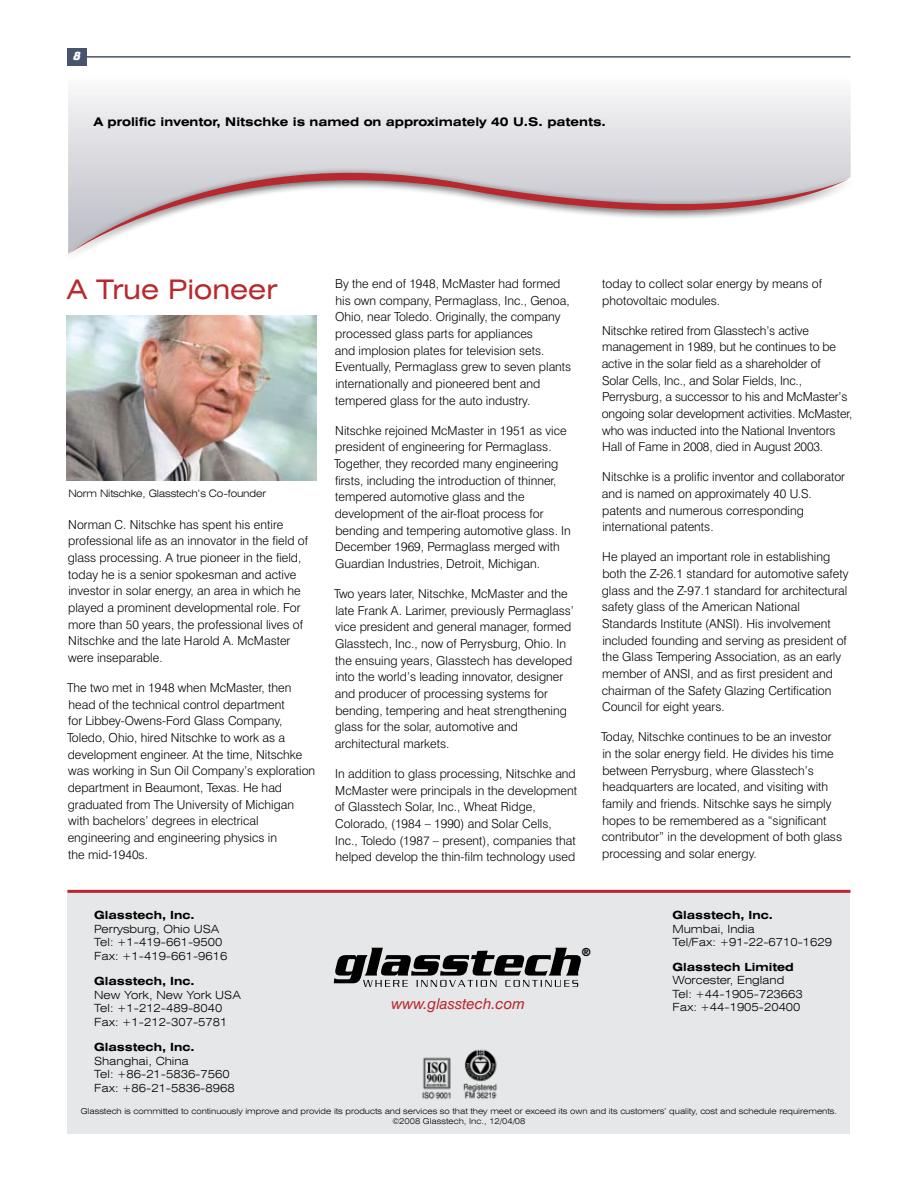
<style>
.page{position:relative;width:918px;height:1188px;background:#fff}
.page>*{position:absolute;margin:0;border:0;box-sizing:border-box;transform-origin:0 0}
.t1{font:expanded 27px "Swiss 721 BT";color:#b8292f}
.t2{font:italic 15px "Swiss 721 BT";color:#b8292f}
.t3{font:300 12.3px/16.6px "Swiss 721 BT";color:#000}
.t4{font:12.3px "Crillee Bold Italic Plain";color:#fff}
.t5{font:700 expanded 12px "Swiss 721 BT";color:#000}
.t6{font:300 expanded 11.25px/13.5px "Swiss 721 BT";color:#000}
.t7{font:700 expanded 11.25px "Swiss 721 BT";color:#000}
.t8{font:800 condensed 11.25px "Helvetica Neue";color:#000}
.t9{font:300 expanded 10.2px "Swiss 721 BT";letter-spacing:-.015em;color:#000}
.t10{font:300 expanded 8.1px/9.8px "Swiss 721 BT";color:#000;text-align:center}
</style>
<div class="page">
<div style="left:68px;top:890px;width:782px;height:244px;background:#e6e7e8"></div>
<hr style="left:68px;top:890px;width:782px;height:3px;background:#b8292f">
<img style="left:422px;top:1049px;width:75px;height:51px">
<svg style="left:334px;top:948px;width:247px;height:39px"></svg>
<img style="left:66px;top:316px;width:250px;height:165px">
<svg style="left:68px;top:139px;width:783px;height:116px"></svg>
<hr style="left:74px;top:56px;width:776px;height:2px;background:#47546b">
<div style="left:68px;top:49px;width:19px;height:17px;background:#47546b"></div>
<p class="t4" style="left:74px;top:49px;width:9px">8</p>
<p class="t5" style="left:94px;top:115px;width:514px">A prolific inventor, Nitschke is named on approximately 40 U.S. patents.</p>
<h1 class="t1" style="left:67px;top:273px;width:212px">A True Pioneer</h1>
<p class="t9" style="left:68px;top:487px;width:199px">Norm Nitschke, Glasstech’s Co-founder</p>
<p class="t3" style="left:68px;top:516px;width:242px">Norman C. Nitschke has spent his entire professional life as an innovator in the field of glass processing. A true pioneer in the field, today he is a senior spokesman and active investor in solar energy, an area in which he played a prominent developmental role. For more than 50 years, the professional lives of Nitschke and the late Harold A. McMaster were inseparable.</p>
<p class="t3" style="left:67px;top:679px;width:250px">The two met in 1948 when McMaster, then head of the technical control department<br>for Libbey-Owens-Ford Glass Company, Toledo, Ohio, hired Nitschke to work as a development engineer. At the time, Nitschke was working in Sun Oil Company’s exploration department in Beaumont, Texas. He had graduated from The University of Michigan with bachelors’ degrees in electrical engineering and engineering physics in<br>the mid-1940s.</p>
<p class="t7" style="left:94px;top:909px;width:102px">Glasstech, Inc.</p>
<p class="t6" style="left:94px;top:922px;width:135px">Perrysburg, Ohio USA<br>Tel: +1-419-661-9500<br>Fax: +1-419-661-9616</p>
<p class="t7" style="left:94px;top:974px;width:102px">Glasstech, Inc.</p>
<p class="t6" style="left:94px;top:988px;width:148px">New York, New York USA<br>Tel: +1-212-489-8040<br>Fax: +1-212-307-5781</p>
<p class="t7" style="left:94px;top:1040px;width:102px">Glasstech, Inc.</p>
<p class="t6" style="left:94px;top:1054px;width:142px">Shanghai, China<br>Tel: +86-21-5836-7560<br>Fax: +86-21-5836-8968</p>
<p class="t3" style="left:335px;top:275px;width:238px">By the end of 1948, McMaster had formed his own company, Permaglass, Inc., Genoa, Ohio, near Toledo. Originally, the company processed glass parts for appliances<br>and implosion plates for television sets.<br>Eventually, Permaglass grew to seven plants internationally and pioneered bent and tempered glass for the auto industry.</p>
<p class="t3" style="left:334px;top:422px;width:238px">Nitschke rejoined McMaster in 1951 as vice president of engineering for Permaglass.<br>Together, they recorded many engineering firsts, including the introduction of thinner, tempered automotive glass and the development of the air-float process for bending and tempering automotive glass. In December 1969, Permaglass merged with Guardian Industries, Detroit, Michigan.</p>
<p class="t3" style="left:334px;top:585px;width:241px">Two years later, Nitschke, McMaster and the late Frank A. Larimer, previously Permaglass’ vice president and general manager, formed Glasstech, Inc., now of Perrysburg, Ohio. In the ensuing years, Glasstech has developed into the world’s leading innovator, designer and producer of processing systems for bending, tempering and heat strengthening glass for the solar, automotive and architectural markets.</p>
<p class="t3" style="left:335px;top:765px;width:244px">In addition to glass processing, Nitschke and McMaster were principals in the development of Glasstech Solar, Inc., Wheat Ridge, Colorado, (1984 – 1990) and Solar Cells,<br>Inc., Toledo (1987 – present), companies that helped develop the thin-film technology used</p>
<p class="t3" style="left:602px;top:275px;width:221px">today to collect solar energy by means of photovoltaic modules.</p>
<p class="t3" style="left:602px;top:322px;width:252px">Nitschke retired from Glasstech’s active management in 1989, but he continues to be active in the solar field as a shareholder of<br>Solar Cells, Inc., and Solar Fields, Inc., Perrysburg, a successor to his and McMaster’s ongoing solar development activities. McMaster, who was inducted into the National Inventors Hall of Fame in 2008, died in August 2003.</p>
<p class="t3" style="left:602px;top:469px;width:245px">Nitschke is a prolific inventor and collaborator and is named on approximately 40 U.S. patents and numerous corresponding international patents.</p>
<p class="t3" style="left:602px;top:549px;width:248px">He played an important role in establishing both the Z-26.1 standard for automotive safety glass and the Z-97.1 standard for architectural safety glass of the American National Standards Institute (ANSI). His involvement included founding and serving as president of the Glass Tempering Association, as an early member of ANSI, and as first president and chairman of the Safety Glazing Certification Council for eight years.</p>
<p class="t3" style="left:601px;top:729px;width:243px">Today, Nitschke continues to be an investor in the solar energy field. He divides his time between Perrysburg, where Glasstech’s headquarters are located, and visiting with family and friends. Nitschke says he simply hopes to be remembered as a “significant contributor” in the development of both glass processing and solar energy.</p>
<p class="t2" style="left:391px;top:995px;width:135px">www.glasstech.com</p>
<p class="t8" style="left:582px;top:945px;width:10px">®</p>
<p class="t7" style="left:672px;top:909px;width:102px">Glasstech, Inc.</p>
<p class="t6" style="left:672px;top:922px;width:161px">Mumbai, India<br>Tel/Fax: +91-22-6710-1629</p>
<p class="t7" style="left:672px;top:960px;width:123px">Glasstech Limited</p>
<p class="t6" style="left:672px;top:973px;width:132px">Worcester, England<br>Tel: +44-1905-723663<br>Fax: +44-1905-20400</p>
<p class="t10" style="left:81px;top:1107px;width:758px">Glasstech is committed to continuously improve and provide its products and services so that they meet or exceed its own and its customers’ quality, cost and schedule requirements. ©2008 Glasstech, Inc., 12/04/08</p>
</div>
